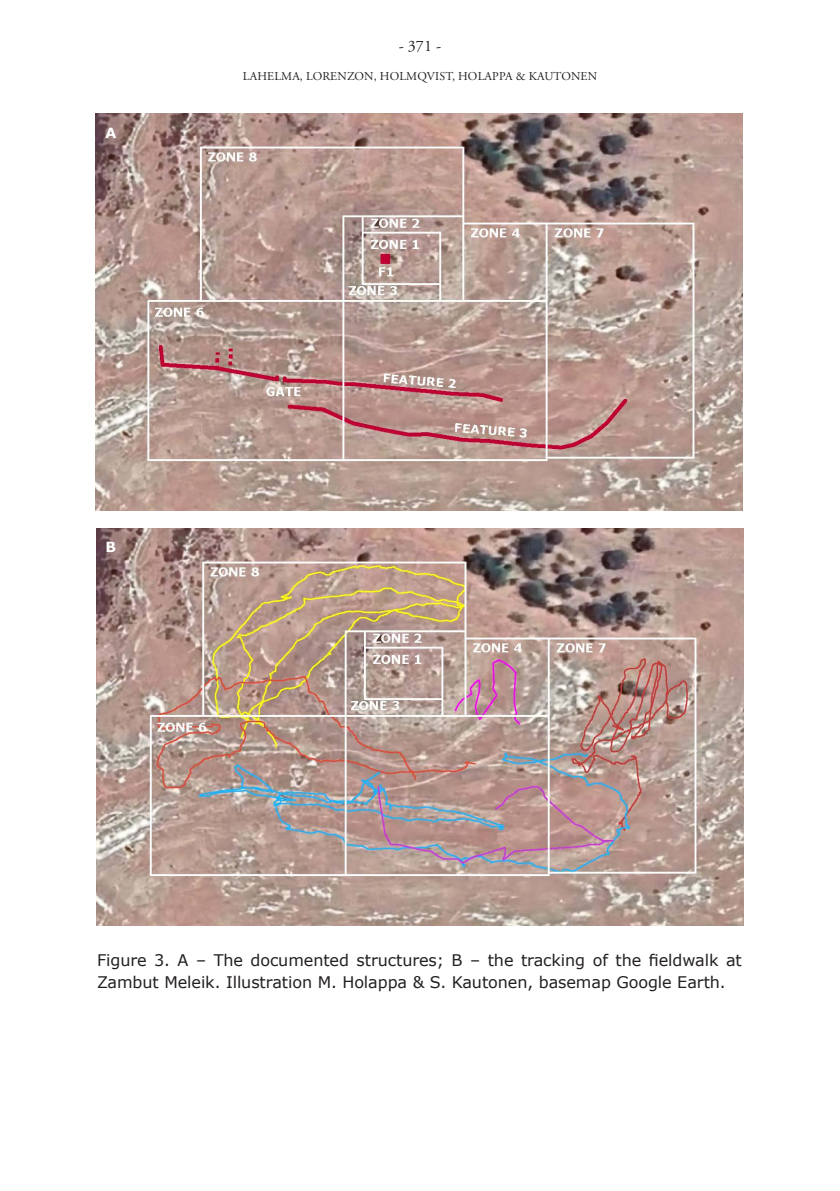
<style>
.page{position:relative;width:840px;height:1191px;background:#fff}
.page>*{position:absolute;margin:0;border:0;box-sizing:border-box;transform-origin:0 0}
.kuvateksti{font:16px/22px "Verdana";letter-spacing:-.005em;color:#231f20}
.t1{font:16px "Adobe Garamond Pro";color:#231f20}
.kuvateksti-2{font:700 14px "Verdana";color:#fff}
.t2{font:12px "Adobe Garamond Pro";letter-spacing:.015em;color:#231f20}
</style>
<div class="page">
<img style="left:96px;top:113px;width:646px;height:397px">
<img style="left:96px;top:529px;width:647px;height:396px">
<p class="t1" style="left:398px;top:37px;width:44px">- 371 -</p>
<p class="kuvateksti-2" style="left:105px;top:123px;width:12px">A</p>
<p class="t2" style="left:242px;top:69px;width:356px">LAHELMA, LORENZON, HOLMQVIST, HOLAPPA &amp; KAUTONEN</p>
<p class="kuvateksti-2" style="left:105px;top:537px;width:12px">B</p>
<p class="kuvateksti" style="left:97px;top:949px;width:646px">Figure 3. A – The documented structures; B – the tracking of the fieldwalk at<br>Zambut Meleik. Illustration M. Holappa &amp; S. Kautonen, basemap Google Earth.</p>
</div>
